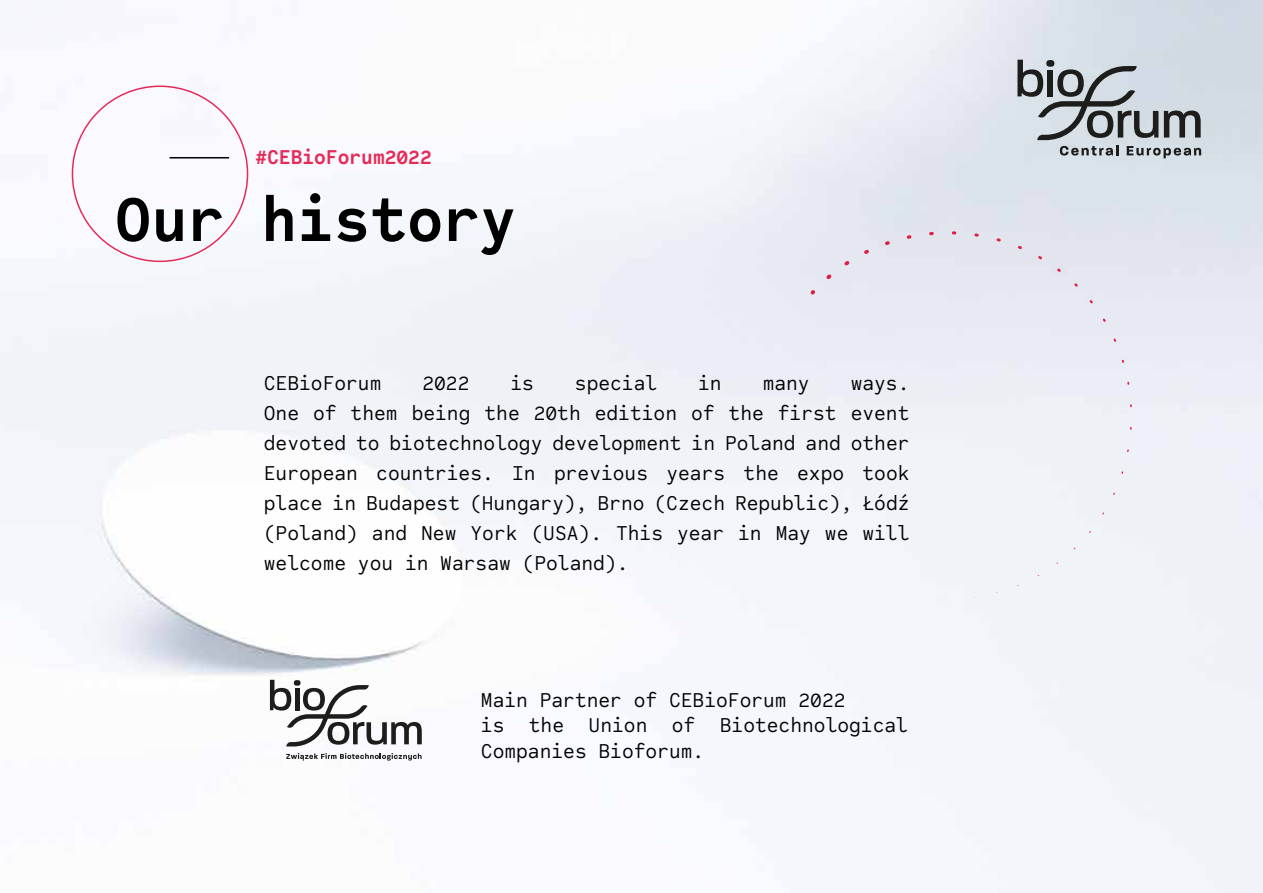
<style>
.page{position:relative;width:1263px;height:893px;background:#fff}
.page>*{position:absolute;margin:0;border:0;box-sizing:border-box;transform-origin:0 0}
.t1{font:700 64.5px "Code Saver";letter-spacing:.005em;color:#000}
.t2{font:21px/30px "Code Saver";color:#000}
.t3{font:700 21px "Code Saver";color:#e62b57}
</style>
<div class="page">
<img style="left:0;top:0;width:1263px;height:893px">
<svg style="left:810px;top:290px;width:5px;height:5px"></svg>
<svg style="left:826px;top:274px;width:5px;height:5px"></svg>
<svg style="left:844px;top:261px;width:5px;height:5px"></svg>
<svg style="left:864px;top:250px;width:5px;height:4px"></svg>
<svg style="left:885px;top:241px;width:5px;height:4px"></svg>
<svg style="left:907px;top:235px;width:4px;height:4px"></svg>
<svg style="left:929px;top:232px;width:5px;height:3px"></svg>
<svg style="left:952px;top:231px;width:4px;height:3px"></svg>
<svg style="left:974px;top:233px;width:5px;height:4px"></svg>
<svg style="left:996px;top:238px;width:5px;height:4px"></svg>
<svg style="left:1018px;top:246px;width:4px;height:3px"></svg>
<svg style="left:1038px;top:256px;width:4px;height:3px"></svg>
<svg style="left:1057px;top:268px;width:4px;height:4px"></svg>
<svg style="left:1074px;top:283px;width:4px;height:4px"></svg>
<svg style="left:1089px;top:300px;width:4px;height:3px"></svg>
<svg style="left:1103px;top:318px;width:3px;height:4px"></svg>
<svg style="left:1113px;top:338px;width:3px;height:4px"></svg>
<hr style="left:170px;top:157px;width:59px;height:1px;background:#000">
<svg style="left:1017px;top:60px;width:184px;height:98px;background:#acb3b8"></svg>
<svg style="left:270px;top:680px;width:152px;height:66px"></svg>
<svg style="left:286px;top:753px;width:136px;height:8px"></svg>
<p class="t3" style="left:255px;top:144px;width:178px">#CEBioForum2022</p>
<h1 class="t1" style="left:115px;top:178px;width:403px">Our history</h1>
<p class="t2" style="left:264px;top:368px;width:119px">CEBioForum</p>
<p class="t2" style="left:422px;top:368px;width:49px">2022</p>
<p class="t2" style="left:510px;top:368px;width:25px">is</p>
<p class="t2" style="left:575px;top:368px;width:84px">special</p>
<p class="t2" style="left:698px;top:368px;width:25px">in</p>
<p class="t2" style="left:763px;top:368px;width:49px">many</p>
<p class="t2" style="left:264px;top:368px;width:647px;text-align:justify;text-indent:587px">ways.<br>One of them being the 20th edition of the first event devoted to biotechnology development in Poland and other European countries. In previous years the expo took place in Budapest (Hungary), Brno (Czech Republic), Łódź (Poland) and New York (USA). This year in May we will welcome you in Warsaw (Poland).</p>
<p class="t2" style="left:481px;top:687px;width:429px;line-height:25.2px">Main Partner of CEBioForum 2022<br>is the Union of Biotechnological<br>Companies Bioforum.</p>
</div>
